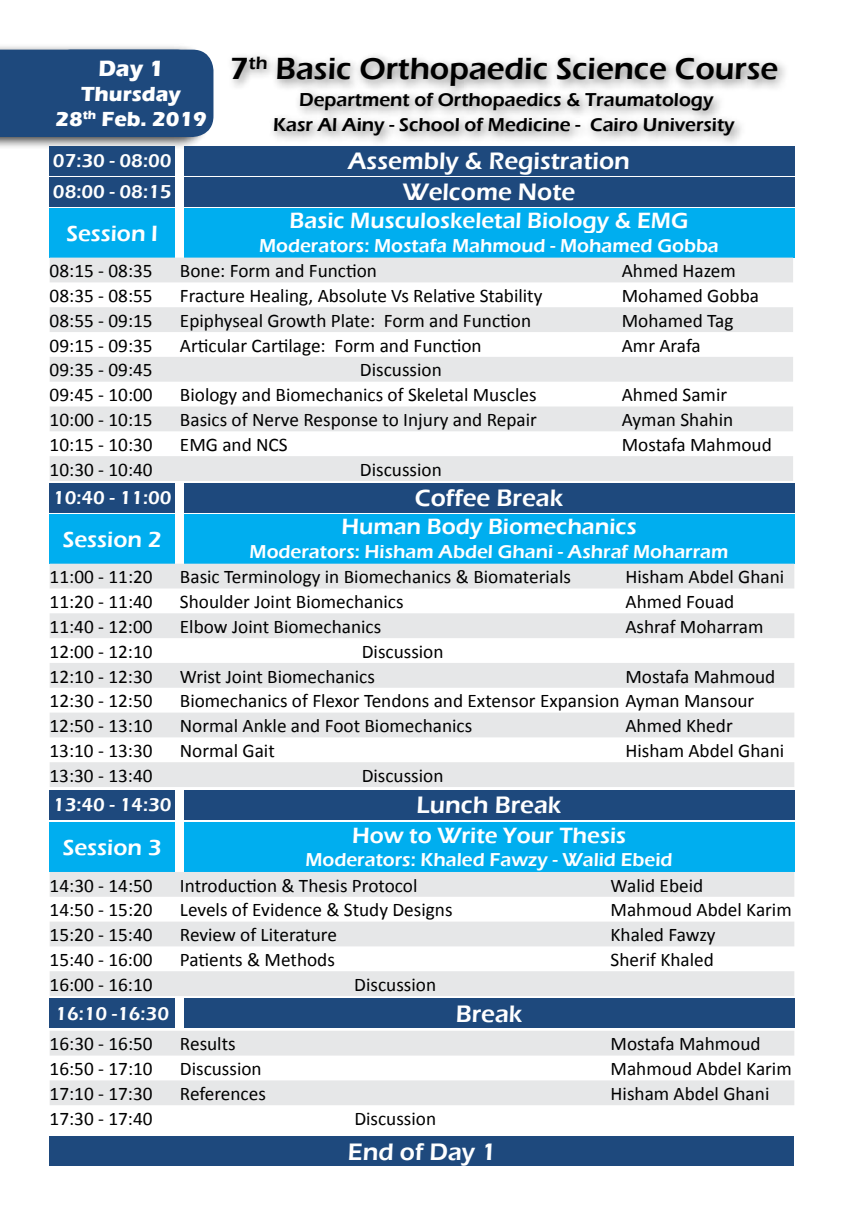
<style>
.page{position:relative;width:844px;height:1216px;background:#fff}
.page>*{position:absolute;margin:0;border:0;box-sizing:border-box;transform-origin:0 0}
.t1{font:600 31.5px "Eras ITC";color:#000}
.t2{font:600 24.5px/31.2px "Eras ITC";color:#fff;text-align:center}
.t3{font:600 22.75px "Eras ITC";color:#fff}
.t4{font:700 22.75px "Eras ITC";color:#fff}
.t5{font:700 21px/25.2px "Eras ITC";color:#fff;text-align:center}
.t6{font:19.25px "Calibri";color:#000}
.t7{font:600 19.25px/31.2px "Eras ITC";color:#fff}
.t8{font:600 19.25px/24.5px "Eras ITC";color:#000;text-align:center}
</style>
<div class="page">
<div style="left:0;top:43px;width:210px;height:107px;background:#000;opacity:.75"></div>
<div style="left:0;top:50px;width:66px;height:87px;background:#1e497d"></div>
<div style="left:50px;top:50px;width:163px;height:87px;background:#1e497d;border-radius:21px"></div>
<div style="left:226px;top:51px;width:563px;height:47px;background:#000;opacity:.5"></div>
<div style="left:269px;top:87px;width:477px;height:61px;background:#000;opacity:.5"></div>
<div style="left:50px;top:146px;width:125px;height:29px;background:#1e497d"></div>
<div style="left:50px;top:177px;width:125px;height:29px;background:#1e497d"></div>
<div style="left:50px;top:482px;width:125px;height:30px;background:#1e497d"></div>
<div style="left:50px;top:789px;width:125px;height:30px;background:#1e497d"></div>
<div style="left:50px;top:998px;width:125px;height:30px;background:#1e497d"></div>
<div style="left:50px;top:208px;width:125px;height:49px;background:#00aeef"></div>
<div style="left:50px;top:514px;width:125px;height:49px;background:#00aeef"></div>
<div style="left:50px;top:822px;width:125px;height:50px;background:#00aeef"></div>
<div style="left:184px;top:146px;width:610px;height:29px;background:#1e497d"></div>
<div style="left:184px;top:177px;width:610px;height:29px;background:#1e497d"></div>
<div style="left:184px;top:482px;width:610px;height:30px;background:#1e497d"></div>
<div style="left:184px;top:789px;width:610px;height:30px;background:#1e497d"></div>
<div style="left:184px;top:998px;width:610px;height:30px;background:#1e497d"></div>
<div style="left:50px;top:1136px;width:744px;height:30px;background:#1e497d"></div>
<div style="left:184px;top:208px;width:610px;height:25px;background:#00aeef"></div>
<div style="left:184px;top:514px;width:610px;height:25px;background:#00aeef"></div>
<div style="left:184px;top:822px;width:610px;height:25px;background:#00aeef"></div>
<div style="left:184px;top:233px;width:610px;height:24px;background:#00aeef"></div>
<div style="left:184px;top:539px;width:610px;height:24px;background:#00aeef"></div>
<div style="left:184px;top:847px;width:610px;height:25px;background:#00aeef"></div>
<svg style="left:50px;top:257px;width:742px;height:224px;fill:#e6e7e8"></svg>
<svg style="left:50px;top:563px;width:744px;height:224px;fill:#e6e7e8"></svg>
<svg style="left:50px;top:872px;width:744px;height:124px;fill:#e6e7e8"></svg>
<svg style="left:50px;top:1031px;width:744px;height:74px;fill:#e6e7e8"></svg>
<p class="t4" style="left:98px;top:55px;width:67px">Day 1</p>
<p class="t5" style="left:55px;top:82px;width:153px">Thursday<br>28<sup>th</sup> Feb. 2019</p>
<p class="t7" style="left:53px;top:145px;width:120px">07:30 - 08:00<br>08:00 - 08:15</p>
<p class="t3" style="left:66px;top:220px;width:93px">Session I</p>
<h1 class="t1" style="left:229px;top:51px;width:550px">7<sup>th</sup> Basic Orthopaedic Science Course</h1>
<p class="t8" style="left:273px;top:88px;width:463px">Department of Orthopaedics &amp; Traumatology<br>Kasr Al Ainy - School of Medicine - Cairo University</p>
<p class="t2" style="left:348px;top:145px;width:283px">Assembly &amp; Registration<br>Welcome Note</p>
<p class="t3" style="left:289px;top:208px;width:400px">Basic Musculoskeletal Biology &amp; EMG</p>
<p class="t7" style="left:259px;top:230px;width:461px">Moderators: Mostafa Mahmoud - Mohamed Gobba</p>
<p class="t6" style="left:50px;top:259px;width:104px">08:15 - 08:35</p>
<p class="t6" style="left:180px;top:259px;width:198px">Bone: Form and Function</p>
<p class="t6" style="left:621px;top:259px;width:116px">Ahmed Hazem</p>
<p class="t6" style="left:50px;top:283px;width:104px">08:35 - 08:55</p>
<p class="t6" style="left:180px;top:283px;width:364px">Fracture Healing, Absolute Vs Relative Stability</p>
<p class="t6" style="left:621px;top:283px;width:139px">Mohamed Gobba</p>
<p class="t6" style="left:50px;top:308px;width:104px">08:55 - 09:15</p>
<p class="t6" style="left:180px;top:308px;width:352px">Epiphyseal Growth Plate: Form and Function</p>
<p class="t6" style="left:621px;top:308px;width:113px">Mohamed Tag</p>
<p class="t6" style="left:50px;top:333px;width:104px">09:15 - 09:35</p>
<p class="t6" style="left:180px;top:333px;width:303px">Articular Cartilage: Form and Function</p>
<p class="t6" style="left:621px;top:333px;width:80px">Amr Arafa</p>
<p class="t6" style="left:50px;top:358px;width:104px">09:35 - 09:45</p>
<p class="t6" style="left:360px;top:358px;width:83px">Discussion</p>
<p class="t6" style="left:50px;top:383px;width:104px">09:45 - 10:00</p>
<p class="t6" style="left:180px;top:383px;width:358px">Biology and Biomechanics of Skeletal Muscles</p>
<p class="t6" style="left:621px;top:383px;width:107px">Ahmed Samir</p>
<p class="t6" style="left:50px;top:407px;width:104px">10:00 - 10:15</p>
<p class="t6" style="left:180px;top:407px;width:358px">Basics of Nerve Response to Injury and Repair</p>
<p class="t6" style="left:621px;top:407px;width:113px">Ayman Shahin</p>
<p class="t6" style="left:50px;top:432px;width:104px">10:15 - 10:30</p>
<p class="t6" style="left:180px;top:432px;width:109px">EMG and NCS</p>
<p class="t6" style="left:621px;top:432px;width:151px">Mostafa Mahmoud</p>
<p class="t6" style="left:50px;top:457px;width:104px">10:30 - 10:40</p>
<p class="t6" style="left:360px;top:457px;width:83px">Discussion</p>
<p class="t7" style="left:53px;top:482px;width:120px">10:40 - 11:00</p>
<p class="t3" style="left:63px;top:526px;width:100px">Session 2</p>
<p class="t2" style="left:415px;top:482px;width:150px">Coffee Break</p>
<p class="t3" style="left:341px;top:514px;width:296px">Human Body Biomechanics</p>
<p class="t7" style="left:249px;top:536px;width:480px">Moderators: Hisham Abdel Ghani - Ashraf Moharram</p>
<p class="t6" style="left:50px;top:564px;width:104px">11:00 - 11:20</p>
<p class="t6" style="left:180px;top:564px;width:392px">Basic Terminology in Biomechanics &amp; Biomaterials</p>
<p class="t6" style="left:625px;top:564px;width:160px">Hisham Abdel Ghani</p>
<p class="t6" style="left:50px;top:589px;width:104px">11:20 - 11:40</p>
<p class="t6" style="left:180px;top:589px;width:225px">Shoulder Joint Biomechanics</p>
<p class="t6" style="left:625px;top:589px;width:110px">Ahmed Fouad</p>
<p class="t6" style="left:50px;top:614px;width:104px">11:40 - 12:00</p>
<p class="t6" style="left:180px;top:614px;width:203px">Elbow Joint Biomechanics</p>
<p class="t6" style="left:625px;top:614px;width:140px">Ashraf Moharram</p>
<p class="t6" style="left:50px;top:639px;width:104px">12:00 - 12:10</p>
<p class="t6" style="left:361px;top:639px;width:83px">Discussion</p>
<p class="t6" style="left:50px;top:664px;width:104px">12:10 - 12:30</p>
<p class="t6" style="left:180px;top:664px;width:196px">Wrist Joint Biomechanics</p>
<p class="t6" style="left:625px;top:664px;width:151px">Mostafa Mahmoud</p>
<p class="t6" style="left:50px;top:688px;width:104px">12:30 - 12:50</p>
<p class="t6" style="left:180px;top:688px;width:576px">Biomechanics of Flexor Tendons and Extensor Expansion Ayman Mansour</p>
<p class="t6" style="left:50px;top:713px;width:104px">12:50 - 13:10</p>
<p class="t6" style="left:180px;top:713px;width:294px">Normal Ankle and Foot Biomechanics</p>
<p class="t6" style="left:625px;top:713px;width:109px">Ahmed Khedr</p>
<p class="t6" style="left:49px;top:738px;width:104px">13:10 - 13:30</p>
<p class="t6" style="left:180px;top:738px;width:96px">Normal Gait</p>
<p class="t6" style="left:625px;top:738px;width:160px">Hisham Abdel Ghani</p>
<p class="t6" style="left:49px;top:763px;width:104px">13:30 - 13:40</p>
<p class="t6" style="left:361px;top:763px;width:83px">Discussion</p>
<p class="t7" style="left:53px;top:789px;width:120px">13:40 - 14:30</p>
<p class="t3" style="left:63px;top:834px;width:100px">Session 3</p>
<p class="t2" style="left:416px;top:789px;width:146px">Lunch Break</p>
<p class="t3" style="left:352px;top:822px;width:275px">How to Write Your Thesis</p>
<p class="t7" style="left:305px;top:844px;width:368px">Moderators: Khaled Fawzy - Walid Ebeid</p>
<p class="t6" style="left:50px;top:873px;width:104px">14:30 - 14:50</p>
<p class="t6" style="left:180px;top:873px;width:239px">Introduction &amp; Thesis Protocol</p>
<p class="t6" style="left:610px;top:873px;width:94px">Walid Ebeid</p>
<p class="t6" style="left:50px;top:897px;width:104px">14:50 - 15:20</p>
<p class="t6" style="left:180px;top:897px;width:274px">Levels of Evidence &amp; Study Designs</p>
<p class="t6" style="left:610px;top:897px;width:183px">Mahmoud Abdel Karim</p>
<p class="t6" style="left:50px;top:922px;width:104px">15:20 - 15:40</p>
<p class="t6" style="left:180px;top:922px;width:158px">Review of Literature</p>
<p class="t6" style="left:610px;top:922px;width:106px">Khaled Fawzy</p>
<p class="t6" style="left:50px;top:947px;width:104px">15:40 - 16:00</p>
<p class="t6" style="left:180px;top:947px;width:156px">Patients &amp; Methods</p>
<p class="t6" style="left:610px;top:947px;width:105px">Sherif Khaled</p>
<p class="t6" style="left:50px;top:972px;width:104px">16:00 - 16:10</p>
<p class="t6" style="left:354px;top:972px;width:83px">Discussion</p>
<p class="t7" style="left:55px;top:998px;width:115px">16:10 -16:30</p>
<p class="t2" style="left:455px;top:998px;width:68px">Break</p>
<p class="t6" style="left:50px;top:1031px;width:104px">16:30 - 16:50</p>
<p class="t6" style="left:180px;top:1031px;width:57px">Results</p>
<p class="t6" style="left:610px;top:1031px;width:151px">Mostafa Mahmoud</p>
<p class="t6" style="left:50px;top:1056px;width:104px">16:50 - 17:10</p>
<p class="t6" style="left:180px;top:1056px;width:83px">Discussion</p>
<p class="t6" style="left:610px;top:1056px;width:183px">Mahmoud Abdel Karim</p>
<p class="t6" style="left:50px;top:1081px;width:104px">17:10 - 17:30</p>
<p class="t6" style="left:180px;top:1081px;width:87px">References</p>
<p class="t6" style="left:610px;top:1081px;width:160px">Hisham Abdel Ghani</p>
<p class="t6" style="left:50px;top:1106px;width:104px">17:30 - 17:40</p>
<p class="t6" style="left:354px;top:1106px;width:83px">Discussion</p>
<p class="t2" style="left:347px;top:1136px;width:150px">End of Day 1</p>
</div>
